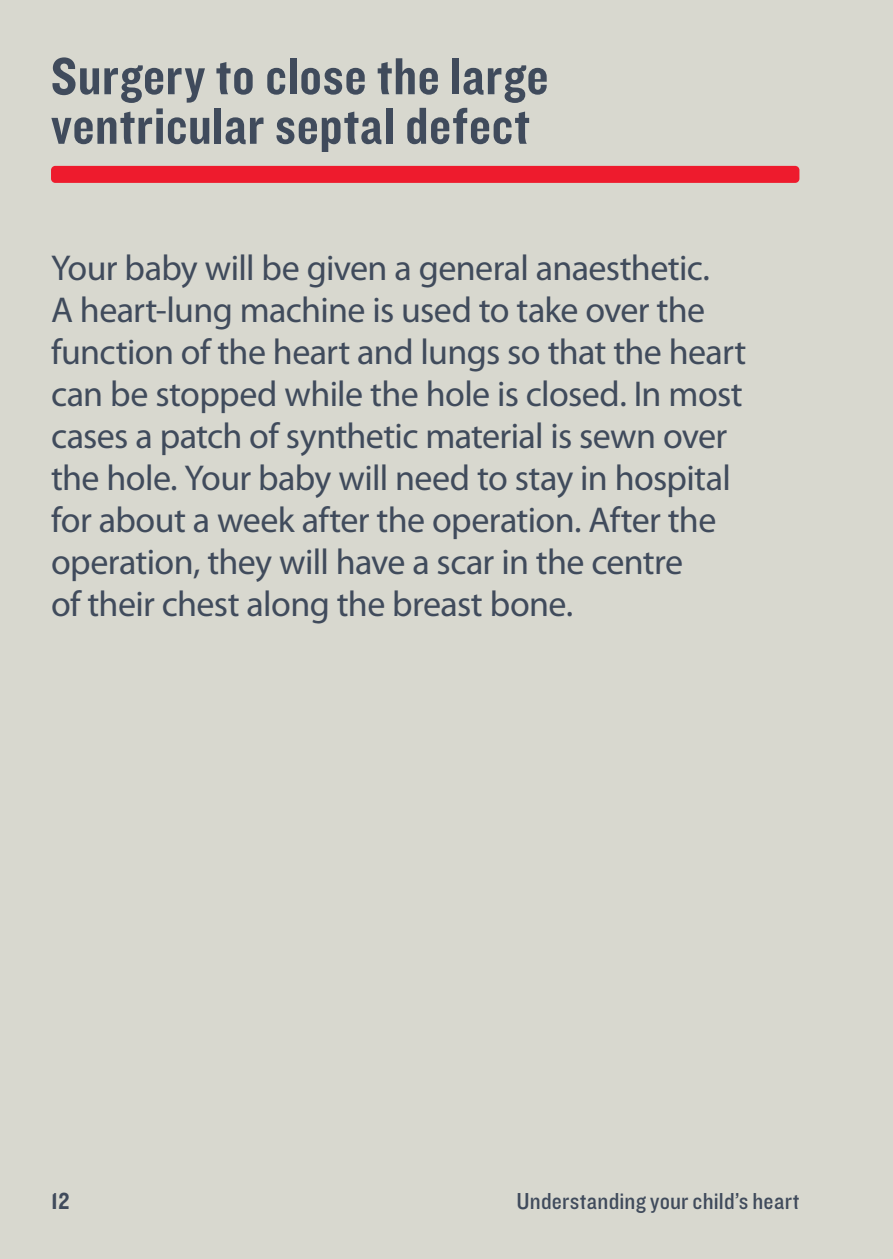
<style>
.page{position:relative;width:893px;height:1259px;background:#d8d8cf}
.page>*{position:absolute;margin:0;border:0;box-sizing:border-box;transform-origin:0 0}
.t1{font:54px/49.5px "Knockout 50 Welterweight";letter-spacing:.015em;color:#404b5c}
.t2{font:36px/42px "Myriad Pro";letter-spacing:-.02em;color:#404b5c}
.t3{font:24px "Knockout 30 Junior Welterwt";letter-spacing:.01em;color:#404b5c}
.t4{font:24px "Knockout 50 Welterweight";color:#404b5c}
</style>
<div class="page">
<div style="left:51px;top:166px;width:748px;height:17px;background:#ee1b2d;border-radius:4px"></div>
<h1 class="t1" style="left:51px;top:50px;width:499px">Surgery to close the large ventricular septal defect</h1>
<p class="t2" style="left:51px;top:248px;width:697px">Your baby will be given a general anaesthetic.<br>A heart-lung machine is used to take over the function of the heart and lungs so that the heart can be stopped while the hole is closed. In most cases a patch of synthetic material is sewn over the hole. Your baby will need to stay in hospital for about a week after the operation. After the operation, they will have a scar in the centre<br>of their chest along the breast bone.</p>
<p class="t4" style="left:51px;top:1185px;width:20px">12</p>
<p class="t3" style="left:517px;top:1185px;width:284px">Understanding your child’s heart</p>
</div>
